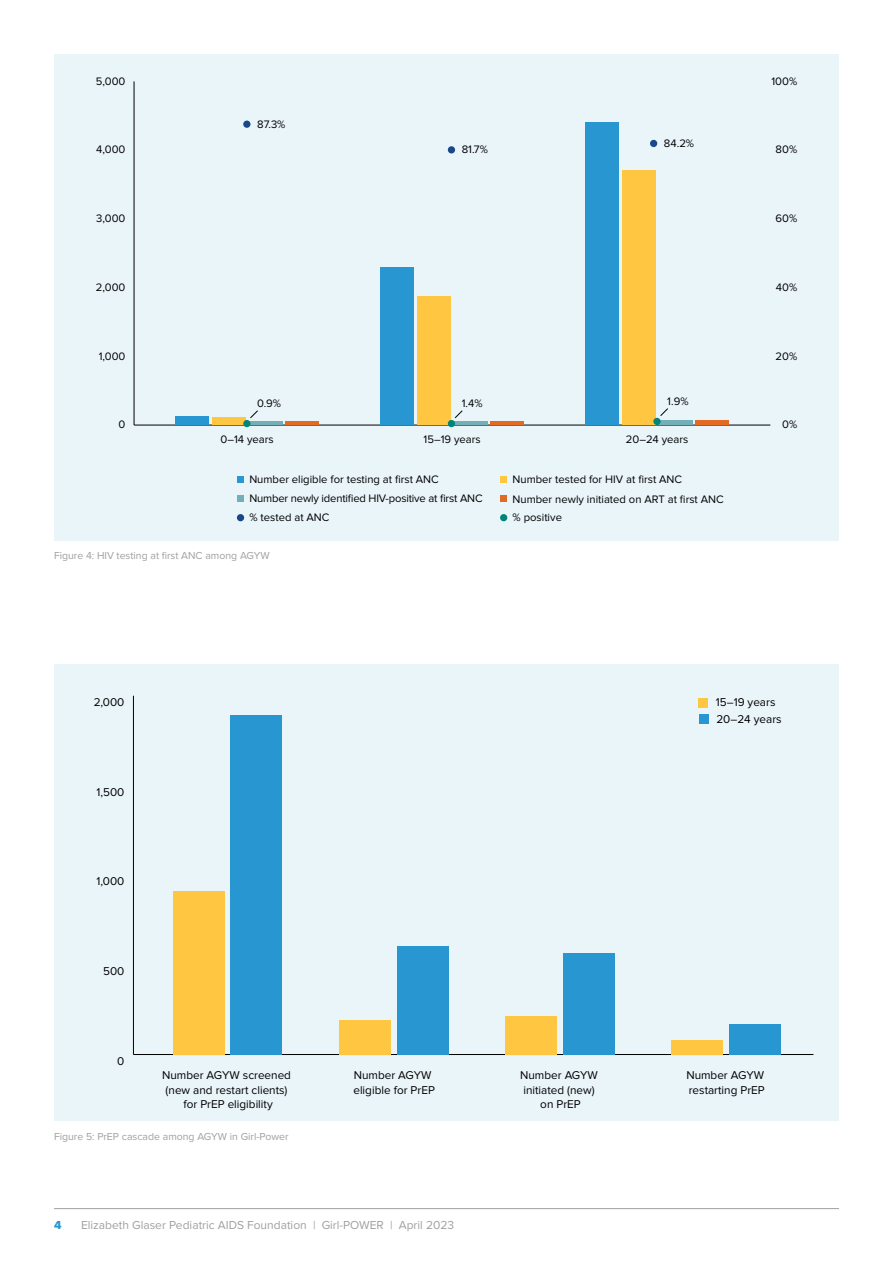
<style>
.page{position:relative;width:893px;height:1263px;background:#fff}
.page>*{position:absolute;margin:0;border:0;box-sizing:border-box;transform-origin:0 0}
.t1{font:12px "Proxima Nova";color:#a0a0a0}
.t2{font:12px "Proxima Nova Extrabld";color:#2896d0}
.t3{font:11.7px/14.1px "Proxima Nova";color:#000;text-align:center}
.t4{font:11.25px/18.9px "Proxima Nova";color:#000}
.Footnotes___Endnotes{font:10.5px "Proxima Nova";color:#a0a0a0}
</style>
<div class="page">
<div style="left:54px;top:55px;width:785px;height:486px;background:#eaf5fa"></div>
<hr style="left:134px;top:425px;width:636px;height:1px;background:#000">
<hr style="left:134px;top:81px;width:1px;height:344px;background:#000">
<div style="left:500px;top:495px;width:7px;height:7px;background:#e36a23"></div>
<hr style="left:286px;top:422px;width:33px;height:3px;background:#e36a23">
<hr style="left:491px;top:422px;width:33px;height:3px;background:#e36a23">
<div style="left:696px;top:420px;width:33px;height:5px;background:#e36a23"></div>
<div style="left:237px;top:495px;width:7px;height:7px;background:#73afb6"></div>
<hr style="left:249px;top:422px;width:33px;height:3px;background:#73afb6">
<hr style="left:454px;top:422px;width:33px;height:3px;background:#73afb6">
<div style="left:659px;top:420px;width:33px;height:5px;background:#73afb6"></div>
<div style="left:500px;top:476px;width:7px;height:6px;background:#ffc641"></div>
<div style="left:212px;top:417px;width:33px;height:8px;background:#ffc641"></div>
<div style="left:417px;top:296px;width:33px;height:129px;background:#ffc641"></div>
<div style="left:622px;top:171px;width:33px;height:254px;background:#ffc641"></div>
<div style="left:237px;top:476px;width:7px;height:6px;background:#2896d0"></div>
<div style="left:176px;top:416px;width:33px;height:9px;background:#2896d0"></div>
<div style="left:381px;top:267px;width:33px;height:158px;background:#2896d0"></div>
<div style="left:586px;top:123px;width:33px;height:302px;background:#2896d0"></div>
<div style="left:237px;top:514px;width:7px;height:7px;background:#194788;border-radius:50%"></div>
<div style="left:500px;top:514px;width:7px;height:7px;background:#008576;border-radius:50%"></div>
<div style="left:243px;top:420px;width:7px;height:7px;background:#008576;border-radius:50%"></div>
<div style="left:243px;top:121px;width:7px;height:7px;background:#194788;border-radius:50%"></div>
<svg style="left:250px;top:410px;width:8px;height:9px"></svg>
<div style="left:448px;top:420px;width:7px;height:7px;background:#008576;border-radius:50%"></div>
<div style="left:448px;top:146px;width:7px;height:7px;background:#194788;border-radius:50%"></div>
<div style="left:650px;top:140px;width:7px;height:7px;background:#194788;border-radius:50%"></div>
<svg style="left:454px;top:410px;width:9px;height:9px"></svg>
<div style="left:653px;top:418px;width:8px;height:7px;background:#008576;border-radius:50%"></div>
<svg style="left:660px;top:408px;width:8px;height:8px"></svg>
<div style="left:54px;top:664px;width:785px;height:457px;background:#eaf5fa"></div>
<hr style="left:133px;top:1054px;width:680px;height:1px;background:#000">
<hr style="left:133px;top:696px;width:1px;height:358px;background:#000">
<div style="left:700px;top:714px;width:9px;height:9px;background:#2896d0"></div>
<div style="left:231px;top:715px;width:51px;height:339px;background:#2896d0"></div>
<div style="left:397px;top:946px;width:51px;height:108px;background:#2896d0"></div>
<div style="left:563px;top:953px;width:51px;height:101px;background:#2896d0"></div>
<div style="left:729px;top:1024px;width:52px;height:30px;background:#2896d0"></div>
<div style="left:699px;top:698px;width:9px;height:9px;background:#ffc641"></div>
<div style="left:173px;top:891px;width:52px;height:163px;background:#ffc641"></div>
<div style="left:339px;top:1020px;width:52px;height:34px;background:#ffc641"></div>
<div style="left:505px;top:1016px;width:52px;height:38px;background:#ffc641"></div>
<div style="left:671px;top:1040px;width:52px;height:14px;background:#ffc641"></div>
<hr style="left:54px;top:1208px;width:785px;height:1px;background:#a0a0a0">
<p class="t4" style="left:96px;top:72px;width:31px">5,000</p>
<p class="t4" style="left:96px;top:140px;width:31px">4,000</p>
<p class="t4" style="left:96px;top:209px;width:31px">3,000</p>
<p class="t4" style="left:96px;top:278px;width:31px">2,000</p>
<p class="t4" style="left:99px;top:347px;width:28px">1,000</p>
<p class="t4" style="left:119px;top:415px;width:8px">0</p>
<p class="t4" style="left:257px;top:115px;width:30px">87.3%</p>
<p class="t4" style="left:257px;top:394px;width:25px">0.9%</p>
<p class="t4" style="left:462px;top:140px;width:28px">81.7%</p>
<p class="t4" style="left:664px;top:134px;width:32px">84.2%</p>
<p class="t4" style="left:462px;top:394px;width:22px">1.4%</p>
<p class="t4" style="left:667px;top:392px;width:23px">1.9%</p>
<p class="t4" style="left:221px;top:430px;width:55px">0–14 years</p>
<p class="t4" style="left:424px;top:430px;width:59px">15–19 years</p>
<p class="t4" style="left:626px;top:430px;width:64px">20–24 years</p>
<p class="t4" style="left:249px;top:470px;width:191px">Number eligible for testing at first ANC</p>
<p class="t4" style="left:249px;top:489px;width:235px">Number newly identified HIV-positive at first ANC % tested at ANC</p>
<p class="t4" style="left:513px;top:470px;width:171px">Number tested for HIV at first ANC</p>
<p class="t4" style="left:513px;top:489px;width:213px">Number newly initiated on ART at first ANC</p>
<p class="t4" style="left:513px;top:508px;width:51px">% positive</p>
<p class="Footnotes___Endnotes" style="left:54px;top:548px;width:217px">Figure 4: HIV testing at first ANC among AGYW</p>
<p class="t4" style="left:771px;top:72px;width:27px">100%</p>
<p class="t4" style="left:776px;top:140px;width:23px">80%</p>
<p class="t4" style="left:775px;top:209px;width:23px">60%</p>
<p class="t4" style="left:776px;top:278px;width:23px">40%</p>
<p class="t4" style="left:775px;top:346px;width:23px">20%</p>
<p class="t4" style="left:782px;top:415px;width:17px">0%</p>
<p class="t3" style="left:94px;top:695px;width:32px">2,000</p>
<p class="t3" style="left:96px;top:785px;width:29px">1,500</p>
<p class="t3" style="left:97px;top:874px;width:29px">1,000</p>
<p class="t3" style="left:103px;top:964px;width:23px">500</p>
<p class="t3" style="left:117px;top:1054px;width:9px">0</p>
<p class="t3" style="left:716px;top:696px;width:61px">15–19 years</p>
<p class="t3" style="left:716px;top:712px;width:67px">20–24 years</p>
<p class="t3" style="left:162px;top:1069px;width:130px">Number AGYW screened (new and restart clients) for PrEP eligibility</p>
<p class="t3" style="left:353px;top:1069px;width:83px;text-align:left">Number AGYW eligible for PrEP</p>
<p class="t3" style="left:520px;top:1069px;width:79px">Number AGYW initiated (new) on PrEP</p>
<p class="t3" style="left:686px;top:1069px;width:80px;text-align:left">Number AGYW restarting PrEP</p>
<p class="Footnotes___Endnotes" style="left:54px;top:1128px;width:236px">Figure 5: PrEP cascade among AGYW in Girl-Power</p>
<p class="t2" style="left:54px;top:1216px;width:9px">4</p>
<p class="t1" style="left:81px;top:1216px;width:375px">Elizabeth Glaser Pediatric AIDS Foundation | Girl-POWER | April 2023</p>
</div>
